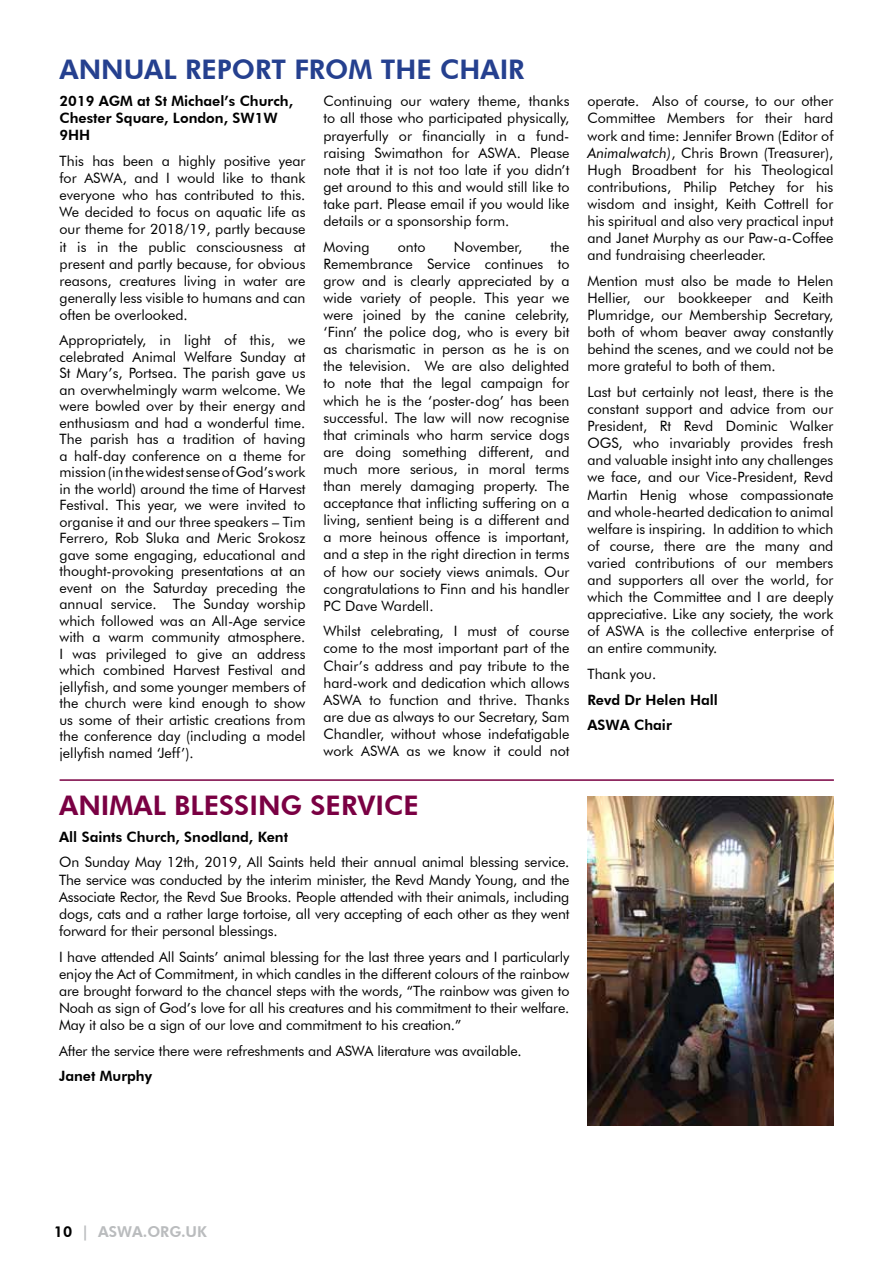
<style>
.page{position:relative;width:893px;height:1263px;background:#fff}
.page>*{position:absolute;margin:0;border:0;box-sizing:border-box;transform-origin:0 0}
.t1{font:800 27px "Futura BT";color:#25408f}
.t2{font:800 27px "Futura BT";color:#7a0043}
.t3{font:800 15px "Futura BT";color:#babcbe}
.t4{font:14.25px/17.1px "Futura BT";color:#000;text-align:justify}
.t5{font:800 14.25px/17.1px "Futura BT";color:#000}
.s1{font-style:italic}
.s2{color:#000}
</style>
<div class="page">
<hr style="left:60px;top:779px;width:774px;height:2px;background:#7a0043">
<img style="left:587px;top:797px;width:247px;height:328px">
<h1 class="t1" style="left:60px;top:53px;width:467px">ANNUAL REPORT FROM THE CHAIR</h1>
<p class="t5" style="left:60px;top:93px;width:235px">2019 AGM at St Michael’s Church,<br>Chester Square, London, SW1W<br>9HH</p>
<p class="t4" style="left:60px;top:152px;width:247px">This has been a highly positive year for ASWA, and I would like to thank everyone who has contributed to this.<br>We decided to focus on aquatic life as our theme for 2018/19, partly because it is in the public consciousness at present and partly because, for obvious reasons, creatures living in water are generally less visible to humans and can often be overlooked.</p>
<p class="t4" style="left:60px;top:332px;width:247px;line-height:16.5px">Appropriately, in light of this, we celebrated Animal Welfare Sunday at St Mary’s, Portsea. The parish gave us an overwhelmingly warm welcome. We were bowled over by their energy and enthusiasm and had a wonderful time.<br>The parish has a tradition of having a half-day conference on a theme for mission (in the widest sense of God’s work in the world) around the time of Harvest Festival. This year, we were invited to organise it and our three speakers – Tim Ferrero, Rob Sluka and Meric Srokosz gave some engaging, educational and thought-provoking presentations at an event on the Saturday preceding the annual service. The Sunday worship which followed was an All-Age service with a warm community atmosphere.<br>I was privileged to give an address which combined Harvest Festival and jellyfish, and some younger members of the church were kind enough to show us some of their artistic creations from the conference day (including a model jellyfish named ‘Jeff’).</p>
<p class="t4" style="left:323px;top:93px;width:247px">Continuing our watery theme, thanks to all those who participated physically, prayerfully or financially in a fund&shy;raising Swimathon for ASWA. Please note that it is not too late if you didn’t get around to this and would still like to take part. Please email if you would like details or a sponsorship form.</p>
<p class="t4" style="left:323px;top:238px;width:47px">Moving</p>
<p class="t4" style="left:398px;top:238px;width:29px">onto</p>
<p class="t4" style="left:454px;top:238px;width:70px">November,</p>
<p class="t4" style="left:323px;top:238px;width:247px;text-indent:227px">the Remembrance Service continues to grow and is clearly appreciated by a wide variety of people. This year we were joined by the canine celebrity, ‘Finn’ the police dog, who is every bit as charismatic in person as he is on the television. We are also delighted to note that the legal campaign for which he is the ‘poster-dog’ has been successful. The law will now recognise that criminals who harm service dogs are doing something different, and much more serious, in moral terms than merely damaging property. The acceptance that inflicting suffering on a living, sentient being is a different and a more heinous offence is important, and a step in the right direction in terms of how our society views animals. Our congratulations to Finn and his handler PC Dave Wardell.</p>
<p class="t4" style="left:323px;top:623px;width:247px">Whilst celebrating, I must of course come to the most important part of the Chair’s address and pay tribute to the hard-work and dedication which allows ASWA to function and thrive. Thanks are due as always to our Secretary, Sam Chandler, without whose indefatigable work ASWA as we know it could not</p>
<h1 class="t2" style="left:59px;top:789px;width:361px">ANIMAL BLESSING SERVICE</h1>
<p class="t5" style="left:59px;top:828px;width:230px">All Saints Church, Snodland, Kent</p>
<p class="t4" style="left:59px;top:854px;width:512px">On Sunday May 12th, 2019, All Saints held their annual animal blessing service.<br>The service was conducted by the interim minister, the Revd Mandy Young, and the Associate Rector, the Revd Sue Brooks. People attended with their animals, including dogs, cats and a rather large tortoise, all very accepting of each other as they went forward for their personal blessings.</p>
<p class="t4" style="left:59px;top:948px;width:512px">I have attended All Saints’ animal blessing for the last three years and I particularly enjoy the Act of Commitment, in which candles in the different colours of the rainbow are brought forward to the chancel steps with the words, “The rainbow was given to Noah as sign of God’s love for all his creatures and his commitment to their welfare.<br>May it also be a sign of our love and commitment to his creation.”</p>
<p class="t4" style="left:59px;top:1042px;width:464px">After the service there were refreshments and ASWA literature was available.</p>
<p class="t5" style="left:59px;top:1067px;width:94px">Janet Murphy</p>
<p class="t4" style="left:587px;top:93px;width:247px">operate. Also of course, to our other Committee Members for their hard work and time: Jennifer Brown (Editor of <span class="s1">Animalwatch)</span>, Chris Brown (Treasurer), Hugh Broadbent for his Theological contributions, Philip Petchey for his wisdom and insight, Keith Cottrell for his spiritual and also very practical input and Janet Murphy as our Paw-a-Coffee and fundraising cheerleader.</p>
<p class="t4" style="left:587px;top:272px;width:247px">Mention must also be made to Helen Hellier, our bookkeeper and Keith Plumridge, our Membership Secretary, both of whom beaver away constantly behind the scenes, and we could not be more grateful to both of them.</p>
<p class="t4" style="left:587px;top:383px;width:247px">Last but certainly not least, there is the constant support and advice from our President, Rt Revd Dominic Walker OGS, who invariably provides fresh and valuable insight into any challenges we face, and our Vice-President, Revd Martin Henig whose compassionate and whole-hearted dedication to animal welfare is inspiring. In addition to which of course, there are the many and varied contributions of our members and supporters all over the world, for which the Committee and I are deeply appreciative. Like any society, the work of ASWA is the collective enterprise of an entire community.</p>
<p class="t4" style="left:587px;top:665px;width:70px">Thank you.</p>
<p class="t5" style="left:587px;top:687px;width:132px;line-height:25.7px">Revd Dr Helen Hall<br>ASWA Chair</p>
<p class="t3" style="left:54px;top:1222px;width:155px"><span class="s2">10</span> | ASWA.ORG.UK</p>
</div>
